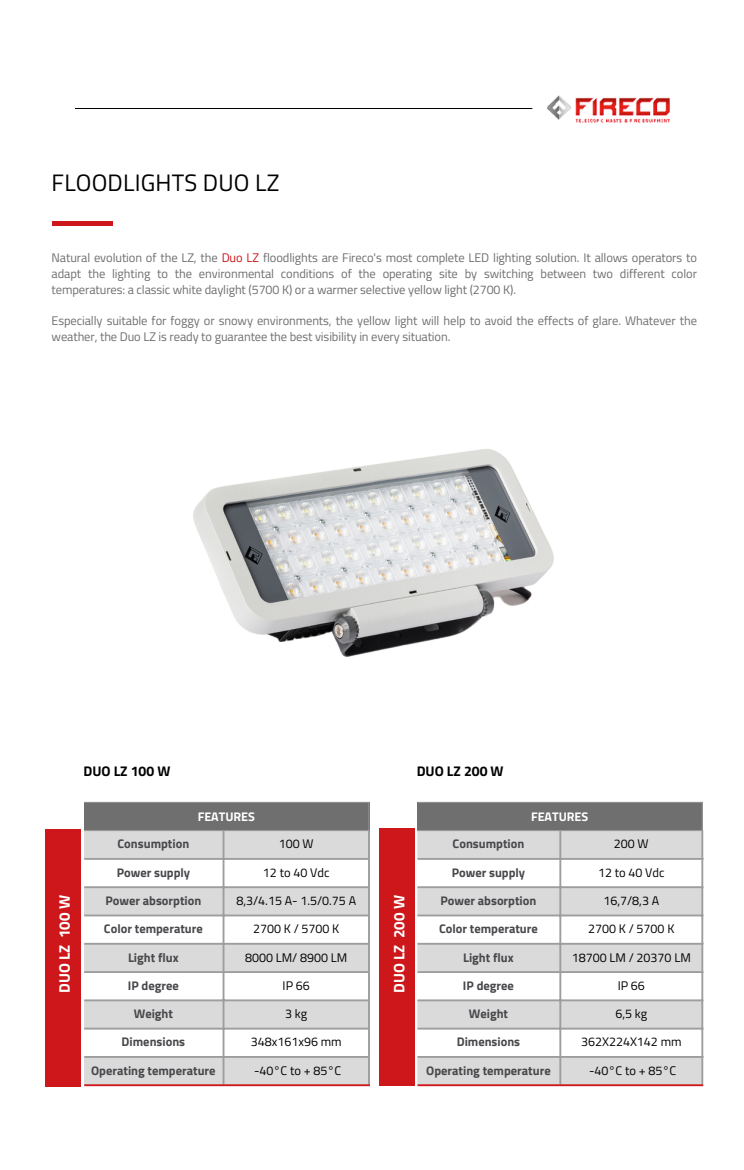
<style>
.page{position:relative;width:744px;height:1170px;background:#fff}
.page>*{position:absolute;margin:0;border:0;box-sizing:border-box;transform-origin:0 0}
.t1{font:23.75px "Titillium Web";letter-spacing:.01em;color:#000}
.t2{font:700 15.25px "Titillium Web";color:#fff}
.t3{font:700 14px "Titillium Web";color:#000}
.t4{font:12.5px/16px "Titillium Web";letter-spacing:-.01em;color:#706f6f;text-align:justify}
.t5{font:700 12.5px "Titillium Web";color:#48474b}
.t6{font:12.5px "Titillium Web";color:#000}
.t7{font:700 12.5px "Titillium Web";color:#fff}
.s1{color:#cd171a}
</style>
<div class="page">
<img style="left:547px;top:95px;width:123px;height:28px">
<div style="left:52px;top:221px;width:60px;height:5px;background:#cd171a"></div>
<div style="left:417px;top:801px;width:285px;height:29px;background:#706f6f"></div>
<div style="left:417px;top:830px;width:284px;height:253px;background:#dadada"></div>
<svg style="left:417px;top:859px;width:284px;height:196px"></svg>
<hr style="left:417px;top:801px;width:285px;height:1px;background:#9d9d9c">
<hr style="left:417px;top:829px;width:284px;height:1px;background:#9d9d9c">
<hr style="left:559px;top:829px;width:2px;height:254px;background:#9d9d9c">
<hr style="left:701px;top:829px;width:2px;height:254px;background:#9d9d9c">
<hr style="left:417px;top:857px;width:286px;height:2px;background:#9d9d9c">
<hr style="left:417px;top:886px;width:286px;height:1px;background:#9d9d9c">
<hr style="left:417px;top:914px;width:286px;height:2px;background:#9d9d9c">
<hr style="left:417px;top:942px;width:286px;height:2px;background:#9d9d9c">
<hr style="left:417px;top:970px;width:286px;height:2px;background:#9d9d9c">
<hr style="left:417px;top:999px;width:286px;height:2px;background:#9d9d9c">
<hr style="left:417px;top:1027px;width:286px;height:2px;background:#9d9d9c">
<hr style="left:417px;top:1055px;width:286px;height:2px;background:#9d9d9c">
<hr style="left:417px;top:1083px;width:286px;height:2px;background:#cd171a">
<div style="left:380px;top:828px;width:35px;height:257px;background:#cd171a"></div>
<div style="left:84px;top:801px;width:285px;height:29px;background:#706f6f"></div>
<div style="left:84px;top:830px;width:284px;height:253px;background:#dadada"></div>
<svg style="left:84px;top:859px;width:284px;height:196px"></svg>
<svg style="left:368px;top:802px;width:1px;height:27px"></svg>
<hr style="left:84px;top:801px;width:285px;height:1px;background:#9d9d9c">
<hr style="left:84px;top:829px;width:284px;height:1px;background:#9d9d9c">
<hr style="left:222px;top:829px;width:2px;height:254px;background:#9d9d9c">
<hr style="left:368px;top:829px;width:2px;height:254px;background:#9d9d9c">
<hr style="left:84px;top:857px;width:286px;height:2px;background:#9d9d9c">
<hr style="left:84px;top:886px;width:286px;height:1px;background:#9d9d9c">
<hr style="left:84px;top:914px;width:286px;height:2px;background:#9d9d9c">
<hr style="left:84px;top:942px;width:286px;height:2px;background:#9d9d9c">
<hr style="left:84px;top:970px;width:286px;height:2px;background:#9d9d9c">
<hr style="left:84px;top:999px;width:286px;height:2px;background:#9d9d9c">
<hr style="left:84px;top:1027px;width:286px;height:2px;background:#9d9d9c">
<hr style="left:84px;top:1055px;width:286px;height:2px;background:#9d9d9c">
<hr style="left:84px;top:1083px;width:286px;height:2px;background:#cd171a">
<div style="left:46px;top:828px;width:35px;height:258px;background:#cd171a"></div>
<img style="left:193px;top:449px;width:361px;height:208px">
<p class="t1" style="left:52px;top:164px;width:229px">FLOODLIGHTS DUO LZ</p>
<p class="t4" style="left:52px;top:249px;width:646px">Natural evolution of the LZ, the <span class="s1">Duo LZ</span> floodlights are Fireco's most complete LED lighting solution. It allows operators to adapt the lighting to the environmental conditions of the operating site by switching between two different color temperatures: a classic white daylight (5700 K) or a warmer selective yellow light (2700 K).</p>
<p class="t4" style="left:52px;top:312px;width:646px">Especially suitable for foggy or snowy environments, the yellow light will help to avoid the effects of glare. Whatever the weather, the Duo LZ is ready to guarantee the best visibility in every situation.</p>
<p class="t2" style="left:53px;top:992px;width:99px;rotate:-90deg">DUO LZ 100 W</p>
<p class="t3" style="left:83px;top:760px;width:88px">DUO LZ 100 W</p>
<p class="t3" style="left:416px;top:760px;width:88px">DUO LZ 200 W</p>
<p class="t7" style="left:198px;top:806px;width:59px">FEATURES</p>
<p class="t7" style="left:531px;top:806px;width:59px">FEATURES</p>
<p class="t5" style="left:117px;top:833px;width:73px">Consumption</p>
<p class="t6" style="left:279px;top:833px;width:36px">100 W</p>
<p class="t5" style="left:117px;top:862px;width:75px">Power supply</p>
<p class="t6" style="left:263px;top:862px;width:68px">12 to 40 Vdc</p>
<p class="t5" style="left:105px;top:890px;width:97px">Power absorption</p>
<p class="t6" style="left:236px;top:890px;width:121px">8,3/4.15 A- 1.5/0.75 A</p>
<p class="t5" style="left:104px;top:918px;width:100px">Color temperature</p>
<p class="t6" style="left:253px;top:918px;width:88px">2700 K / 5700 K</p>
<p class="t5" style="left:128px;top:947px;width:52px">Light flux</p>
<p class="t6" style="left:245px;top:947px;width:104px">8000 LM/ 8900 LM</p>
<p class="t5" style="left:128px;top:975px;width:52px">IP degree</p>
<p class="t6" style="left:282px;top:975px;width:29px">IP 66</p>
<p class="t5" style="left:134px;top:1003px;width:41px">Weight</p>
<p class="t6" style="left:285px;top:1003px;width:24px">3kg</p>
<p class="t5" style="left:122px;top:1031px;width:65px">Dimensions</p>
<p class="t6" style="left:251px;top:1031px;width:92px">348x161x96 mm</p>
<p class="t5" style="left:91px;top:1060px;width:126px">Operating temperature</p>
<p class="t6" style="left:254px;top:1060px;width:89px">-40°C to + 85°C</p>
<p class="t2" style="left:387px;top:992px;width:99px;rotate:-90deg">DUO LZ 200 W</p>
<p class="t5" style="left:452px;top:833px;width:73px">Consumption</p>
<p class="t6" style="left:613px;top:833px;width:36px">200 W</p>
<p class="t5" style="left:451px;top:862px;width:75px">Power supply</p>
<p class="t6" style="left:598px;top:862px;width:68px">12 to 40 Vdc</p>
<p class="t5" style="left:440px;top:890px;width:97px">Power absorption</p>
<p class="t6" style="left:603px;top:890px;width:57px">16,7/8,3 A</p>
<p class="t5" style="left:439px;top:918px;width:100px">Color temperature</p>
<p class="t6" style="left:588px;top:918px;width:88px">2700 K / 5700 K</p>
<p class="t5" style="left:463px;top:947px;width:52px">Light flux</p>
<p class="t6" style="left:571px;top:947px;width:120px">18700 LM / 20370 LM</p>
<p class="t5" style="left:463px;top:975px;width:52px">IP degree</p>
<p class="t6" style="left:617px;top:975px;width:29px">IP 66</p>
<p class="t5" style="left:468px;top:1003px;width:41px">Weight</p>
<p class="t6" style="left:615px;top:1003px;width:33px">6,5 kg</p>
<p class="t5" style="left:456px;top:1031px;width:65px">Dimensions</p>
<p class="t6" style="left:581px;top:1031px;width:102px">362X224X142 mm</p>
<p class="t5" style="left:426px;top:1060px;width:126px">Operating temperature</p>
<p class="t6" style="left:589px;top:1060px;width:89px">-40°C to + 85°C</p>
</div>
